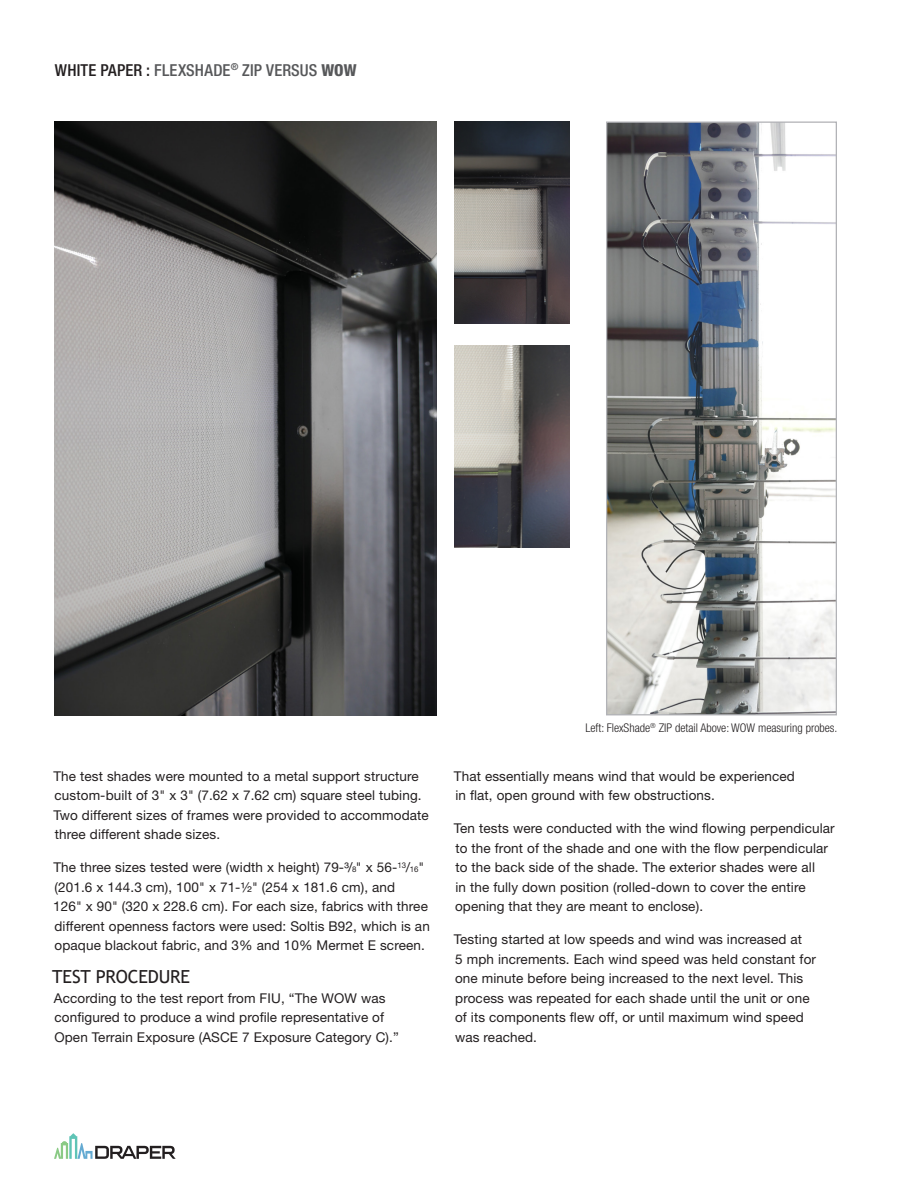
<style>
.page{position:relative;width:918px;height:1188px;background:#fff}
.page>*{position:absolute;margin:0;border:0;box-sizing:border-box;transform-origin:0 0}
.t1{font:18px "Trebuchet MS";letter-spacing:-.01em;color:#231f20}
.t2{font:500 condensed 16.5px "Helvetica Neue LT Std";letter-spacing:.01em;color:#57585a}
.t3{font:13.5px/19.5px "Helvetica Neue LT Std";letter-spacing:.01em;color:#231f20}
.t4{font:300 condensed 12px "Helvetica Neue LT Std";color:#231f20}
.s1{color:#231f20}
.s2{font-weight:800}
.s3{font-size:7.8px}
</style>
<div class="page">
<svg style="left:54px;top:1133px;width:122px;height:26px"></svg>
<img style="left:55px;top:122px;width:381px;height:594px">
<img style="left:608px;top:123px;width:227px;height:590px">
<div style="left:606px;top:121px;width:231px;height:594px;border:1px solid #b2b3b7"></div>
<img style="left:454px;top:122px;width:116px;height:202px">
<img style="left:454px;top:345px;width:116px;height:203px">
<p class="t2" style="left:55px;top:60px;width:303px"><span class="s1">WHITE PAPER :</span> FLEXSHADE<sup>®</sup> ZIP VERSUS <span class="s2">WOW</span></p>
<p class="t3" style="left:53px;top:766px;width:377px">The test shades were mounted to a metal support structure custom-built of 3" x 3" (7.62 x 7.62 cm) square steel tubing.<br>Two different sizes of frames were provided to accommodate three different shade sizes.</p>
<p class="t3" style="left:53px;top:857px;width:378px">The three sizes tested were (width x height) 79-³/<span class="s3">8</span>" x 56-<sup>13</sup>/<span class="s3">16</span>" (201.6 x 144.3 cm), 100" x 71-1/2" (254 x 181.6 cm), and<br>126" x 90" (320 x 228.6 cm). For each size, fabrics with three different openness factors were used: Soltis B92, which is an opaque blackout fabric, and 3% and 10% Mermet E screen.</p>
<h1 class="t1" style="left:52px;top:965px;width:139px">TEST PROCEDURE</h1>
<p class="t3" style="left:54px;top:988px;width:346px">According to the test report from FIU, “The WOW was configured to produce a wind profile representative of<br>Open Terrain Exposure (ASCE 7 Exposure Category C).”</p>
<p class="t4" style="left:585px;top:721px;width:254px">Left: FlexShade<sup>®</sup> ZIP detail Above: WOW measuring probes.</p>
<p class="t3" style="left:454px;top:766px;width:343px">That essentially means wind that would be experienced in flat, open ground with few obstructions.</p>
<p class="t3" style="left:454px;top:818px;width:382px">Ten tests were conducted with the wind flowing perpendicular to the front of the shade and one with the flow perpendicular to the back side of the shade. The exterior shades were all<br>in the fully down position (rolled-down to cover the entire opening that they are meant to enclose).</p>
<p class="t3" style="left:454px;top:929px;width:364px">Testing started at low speeds and wind was increased at<br>5 mph increments. Each wind speed was held constant for one minute before being increased to the next level. This process was repeated for each shade until the unit or one of its components flew off, or until maximum wind speed was reached.</p>
</div>
